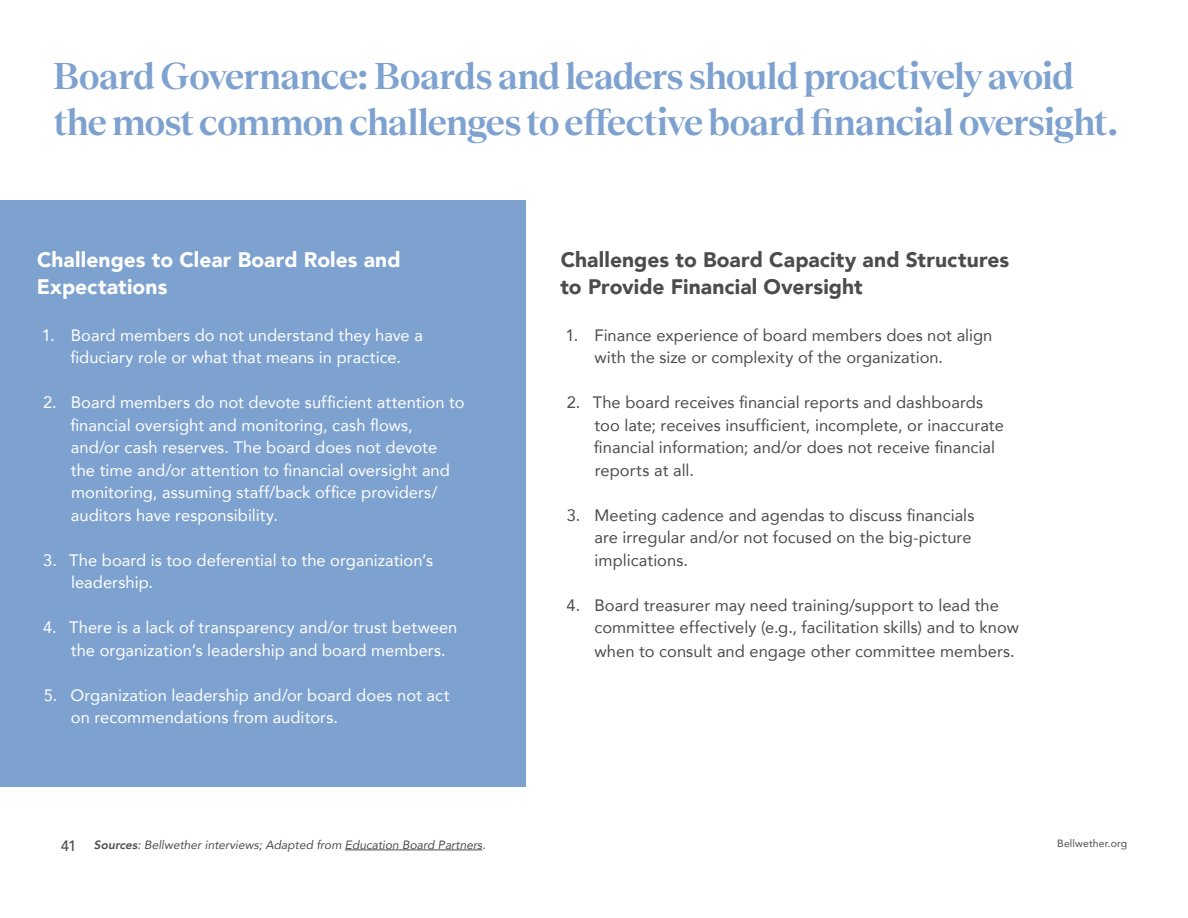
<style>
.page{position:relative;width:1188px;height:918px;background:#fff}
.page>*{position:absolute;margin:0;border:0;box-sizing:border-box;transform-origin:0 0}
.t1{font:600 39px/46.5px "Teodor";letter-spacing:-.025em;color:#7ea2d0}
.t2{font:900 21px/27px "Avenir";letter-spacing:.005em;color:#4c4c4e}
.t3{font:900 21px/27px "Avenir";letter-spacing:.005em;color:#fff}
.t4{font:16.5px/22.5px "Avenir";letter-spacing:.005em;color:#fff}
.t5{font:16.5px/22.5px "Avenir";letter-spacing:.005em;color:#4c4c4e}
.t6{font:italic 12px "Avenir";color:#4c4c4e}
.t7{font:10.5px "Avenir";letter-spacing:.01em;color:#4c4c4e}
.s1{font-weight:500;font-style:normal;font-size:15px}
.s2{font-weight:800}
</style>
<div class="page">
<hr style="left:345px;top:850px;width:137px;height:1px;background:#4c4c4e">
<div style="left:0;top:200px;width:525px;height:587px;background:#7ea2d0"></div>
<h1 class="t1" style="left:53px;top:51px;width:1067px">Board Governance: Boards and leaders should proactively avoid the most common challenges to effective board financial oversight.</h1>
<p class="t3" style="left:37px;top:246px;width:365px">Challenges to Clear Board Roles and<br>Expectations</p>
<p class="t4" style="left:42px;top:323px;width:383px;text-align:center">1. Board members do not understand they have a fiduciary role or what that means in practice.</p>
<p class="t4" style="left:70px;top:391px;width:396px;text-indent:-27px">2. Board members do not devote sufficient attention to financial oversight and monitoring, cash flows, and/or cash reserves. The board does not devote the time and/or attention to financial oversight and monitoring, assuming staff/back office providers/ auditors have responsibility.</p>
<p class="t4" style="left:71px;top:548px;width:364px;text-indent:-28px">3. The board is too deferential to the organization’s leadership.</p>
<p class="t4" style="left:71px;top:616px;width:388px;text-indent:-28px">4. There is a lack of transparency and/or trust between the organization’s leadership and board members.</p>
<p class="t4" style="left:71px;top:683px;width:380px;text-indent:-27px">5. Organization leadership and/or board does not act on recommendations from auditors.</p>
<p class="t2" style="left:560px;top:246px;width:450px">Challenges to Board Capacity and Structures to Provide Financial Oversight</p>
<p class="t5" style="left:595px;top:323px;width:399px;text-indent:-29px">1. Finance experience of board members does not align with the size or complexity of the organization.</p>
<p class="t5" style="left:594px;top:391px;width:411px;text-indent:-27px">2. The board receives financial reports and dashboards too late; receives insufficient, incomplete, or inaccurate financial information; and/or does not receive financial reports at all.</p>
<p class="t5" style="left:594px;top:503px;width:381px;text-indent:-28px">3. Meeting cadence and agendas to discuss financials are irregular and/or not focused on the big-picture implications.</p>
<p class="t5" style="left:594px;top:593px;width:426px;text-indent:-28px">4. Board treasurer may need training/support to lead the committee effectively (e.g., facilitation skills) and to know</p>
<p class="t5" style="left:595px;top:640px;width:422px">when to consult and engage other committee members.</p>
<p class="t6" style="left:61px;top:837px;width:426px"><span class="s1">41</span> <span class="s2">Sources</span>: Bellwether interviews; Adapted from Education Board Partners.</p>
<p class="t7" style="left:1057px;top:835px;width:71px">Bellwether.org</p>
</div>
